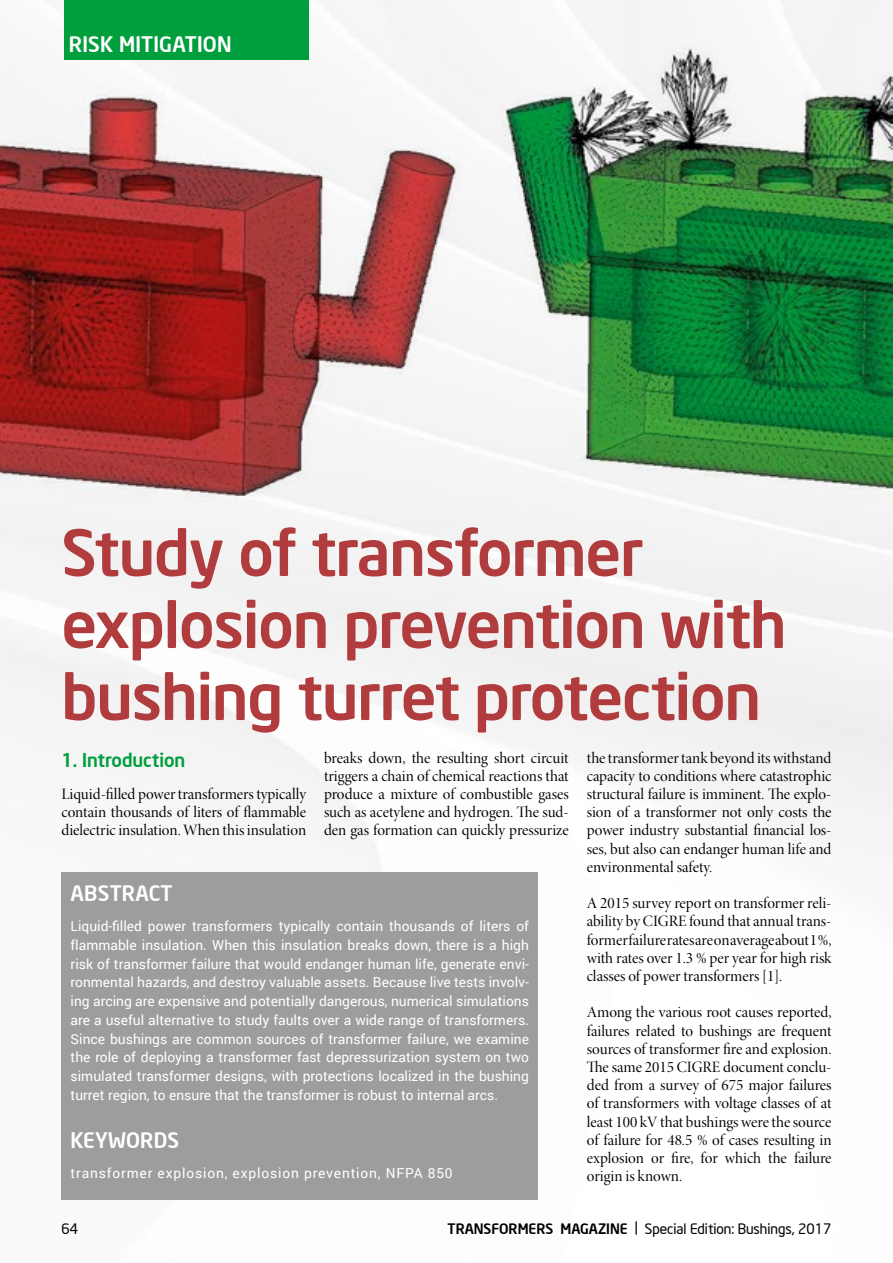
<style>
.page{position:relative;width:893px;height:1263px;background:#fff}
.page>*{position:absolute;margin:0;border:0;box-sizing:border-box;transform-origin:0 0}
.t1{font:500 63px/72px "Neo Sans Intel";letter-spacing:-.01em;color:#b03c3d}
.t2{font:500 21px "Neo Sans Intel";letter-spacing:.01em;color:#fff}
.t3{font:500 18.75px "Neo Sans Intel";color:#009e3d}
.t4{font:15.9px/18.1px "Minion Pro Disp";letter-spacing:-.005em;color:#000;text-align:justify}
.t5{font:14.25px "Neo Sans Intel";color:#000}
.t6{font:13.8px/18.8px "Roboto";color:#fff;text-align:justify}
.t7{font:13.8px "Roboto";letter-spacing:.06em;color:#fff}
.s1{font-weight:500}
</style>
<div class="page">
<img style="left:0;top:0;width:893px;height:1200px">
<div style="left:62px;top:872px;width:476px;height:327px;background:#9d9d9c"></div>
<div style="left:64px;top:0;width:244px;height:60px;background:#009e3d"></div>
<h2 class="t2" style="left:69px;top:31px;width:164px">RISK MITIGATION</h2>
<h1 class="t1" style="left:62px;top:515px;width:726px">Study of transformer explosion prevention with bushing turret protection</h1>
<p class="t3" style="left:61px;top:748px;width:125px">1. Introduction</p>
<p class="t4" style="left:61px;top:785px;width:246px">Liquid-filled power transformers typically contain thousands of liters of flammable dielectric insulation. When this insulation</p>
<p class="t4" style="left:324px;top:749px;width:246px">breaks down, the resulting short circuit triggers a chain of chemical reactions that produce a mixture of combustible gases such as acetylene and hydrogen. The sud&shy;den gas formation can quickly pressurize</p>
<h2 class="t2" style="left:71px;top:880px;width:104px">ABSTRACT</h2>
<p class="t6" style="left:71px;top:916px;width:460px">Liquid-filled power transformers typically contain thousands of liters of flammable insulation. When this insulation breaks down, there is a high risk of transformer failure that would endanger human life, generate envi&shy;ronmental hazards, and destroy valuable assets. Because live tests involv&shy;ing arcing are expensive and potentially dangerous, numerical simulations are a useful alternative to study faults over a wide range of transformers.<br>Since bushings are common sources of transformer failure, we examine the role of deploying a transformer fast depressurization system on two simulated transformer designs, with protections localized in the bushing turret region, to ensure that the transformer is robust to internal arcs.</p>
<h2 class="t2" style="left:71px;top:1127px;width:110px">KEYWORDS</h2>
<p class="t7" style="left:71px;top:1163px;width:384px">transformer explosion, explosion prevention, NFPA 850</p>
<p class="t4" style="left:587px;top:749px;width:246px">the transformer tank beyond its withstand capacity to conditions where catastrophic structural failure is imminent. The explo&shy;sion of a transformer not only costs the power industry substantial financial los&shy;ses, but also can endanger human life and environmental safety.</p>
<p class="t4" style="left:587px;top:894px;width:246px">A 2015 survey report on transformer reli&shy;ability by CIGRE found that annual trans&shy;former failure rates are on average about 1 %, with rates over 1.3 % per year for high risk classes of power transformers [1].</p>
<p class="t4" style="left:587px;top:1004px;width:246px">Among the various root causes reported, failures related to bushings are frequent sources of transformer fire and explosion.<br>The same 2015 CIGRE document conclu&shy;ded from a survey of 675 major failures of transformers with voltage classes of at least 100 kV that bushings were the source of failure for 48.5 % of cases resulting in explosion or fire, for which the failure origin is known.</p>
<p class="t5" style="left:61px;top:1220px;width:18px">64</p>
<p class="t5" style="left:448px;top:1220px;width:385px"><span class="s1">TRANSFORMERS MAGAZINE</span> | Special Edition: Bushings, 2017</p>
</div>
